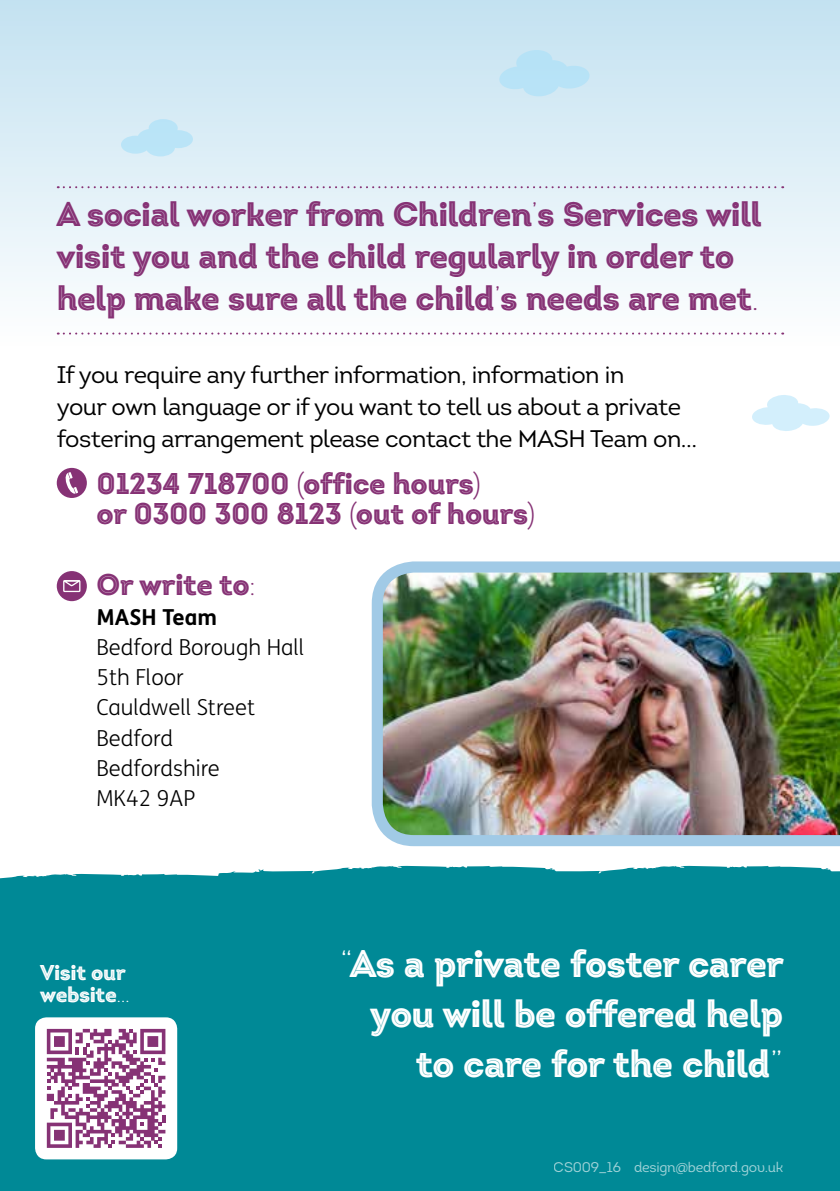
<style>
.page{position:relative;width:840px;height:1191px;background:#fff}
.page>*{position:absolute;margin:0;border:0;box-sizing:border-box;transform-origin:0 0}
.t1{font:38px/49.8px "Intro Black Inline";letter-spacing:-.02em;color:#fff;text-align:right}
.t2{font:34px/42px "Intro Black Inline";letter-spacing:-.02em;color:#863275}
.t3{font:30px/30px "Intro Black Inline";letter-spacing:-.02em;color:#863275}
.t4{font:24px/32px "Intro";letter-spacing:-.02em;color:#000}
.t5{font:300 22px/30px "FS Me Pro";color:#000}
.t6{font:700 22px "FS Me Pro";color:#000}
.t7{font:21.4px/21.4px "Intro Black Inline";letter-spacing:-.02em;color:#fff}
.t8{font:14px "Intro Book Alt";letter-spacing:-.02em;color:#fff}
</style>
<div class="page">
<div style="left:0;top:865px;width:839px;height:326px;background:#008996"></div>
<div style="left:35px;top:1017px;width:142px;height:142px;background:#fff;border-radius:11px"></div>
<div style="left:0;top:0;width:839px;height:346px;background:linear-gradient(to bottom,#c3e2f1,#fdfefe)"></div>
<svg style="left:58px;top:332px;width:724px;height:2px"></svg>
<svg style="left:58px;top:186px;width:724px;height:2px"></svg>
<div style="left:57px;top:468px;width:30px;height:30px;background:#863275;border-radius:50%"></div>
<svg style="left:65px;top:472px;width:13px;height:22px"></svg>
<div style="left:57px;top:571px;width:30px;height:30px;background:#863275;border-radius:50%"></div>
<div style="left:63px;top:580px;width:17px;height:12px;border:1px solid #fff"></div>
<svg style="left:64px;top:580px;width:16px;height:7px"></svg>
<svg style="left:47px;top:1029px;width:118px;height:118px"></svg>
<img style="left:371px;top:561px;width:468px;height:285px">
<svg style="left:121px;top:119px;width:72px;height:37px;background:#c5e7f6"></svg>
<svg style="left:498px;top:49px;width:92px;height:48px;background:#c0e4f5"></svg>
<svg style="left:752px;top:395px;width:77px;height:36px"></svg>
<h2 class="t2" style="left:57px;top:193px;width:706px">A social worker from Children’s Services will visit you and the child regularly in order to help make sure all the child’s needs are met.</h2>
<p class="t4" style="left:57px;top:359px;width:641px">If you require any further information, information in<br>your own language or if you want to tell us about a private fostering arrangement please contact the MASH Team on...</p>
<p class="t3" style="left:96px;top:468px;width:440px">01234 718700 (office hours)<br>or 0300 300 8123 (out of hours)</p>
<p class="t3" style="left:96px;top:569px;width:161px">Or write to:</p>
<p class="t6" style="left:96px;top:600px;width:122px">MASH Team</p>
<p class="t5" style="left:96px;top:632px;width:209px">Bedford Borough Hall<br>5th Floor<br>Cauldwell Street<br>Bedford<br>Bedfordshire<br>MK42 9AP</p>
<p class="t7" style="left:40px;top:961px;width:91px">Visit our website...</p>
<h1 class="t1" style="left:339px;top:938px;width:445px">“As a private foster carer you will be offered help to care for the child”</h1>
<p class="t8" style="left:553px;top:1158px;width:231px">CS009_16 design@bedford.gov.uk</p>
</div>
